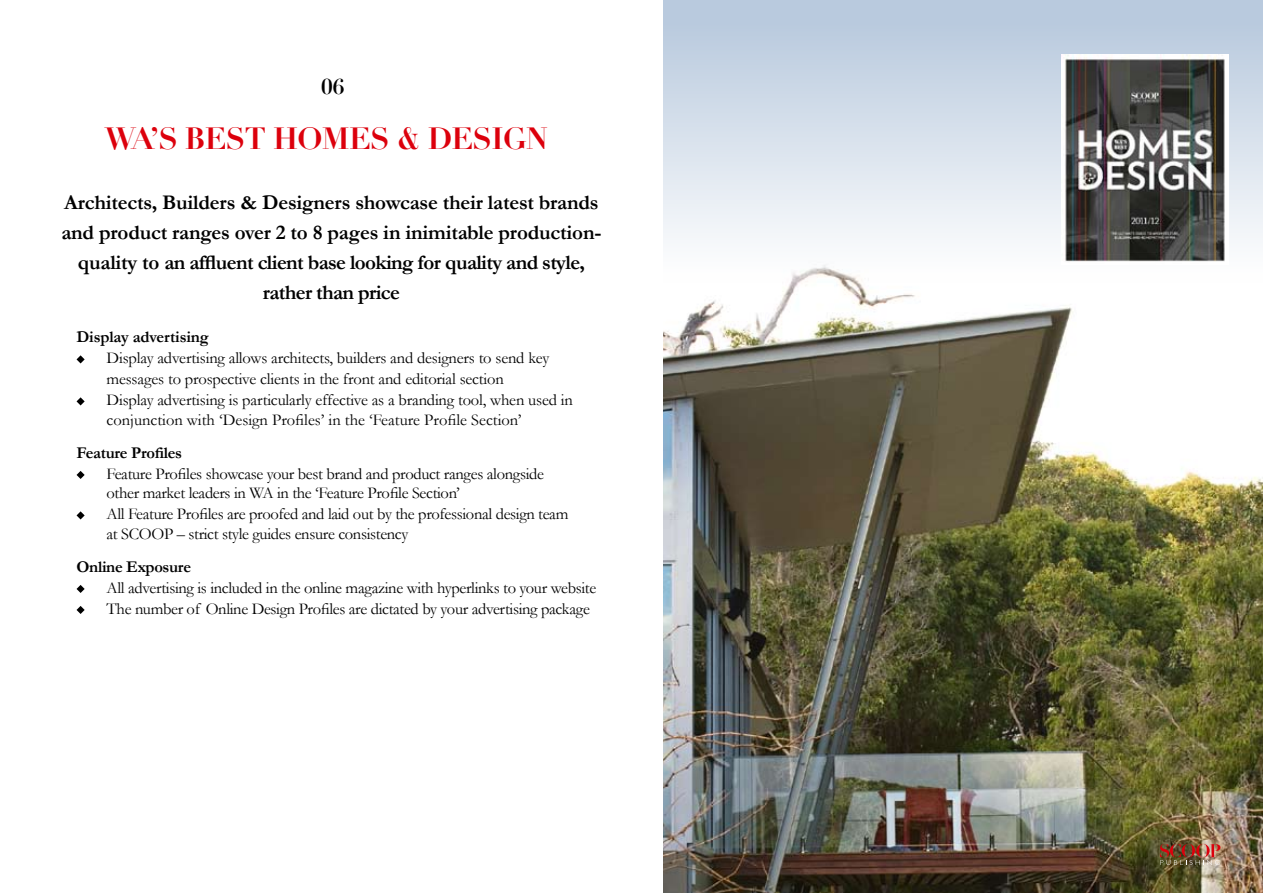
<style>
.page{position:relative;width:1263px;height:893px;background:#fff}
.page>*{position:absolute;margin:0;border:0;box-sizing:border-box;transform-origin:0 0}
.t1{font:700 30px "Didot";letter-spacing:-.02em;color:#dc000c}
.t2{font:700 21px/30px "Garamond";letter-spacing:-.01em;color:#000;text-align:center}
.t3{font:700 21px "Didot";color:#000}
.t4{font:16.5px/21px "Garamond";letter-spacing:-.02em;color:#000}
.t5{font:16.5px "Garamond";color:#000}
.t6{font:700 16.5px "Garamond";letter-spacing:-.02em;color:#000}
</style>
<div class="page">
<img style="left:663px;top:283px;width:600px;height:610px">
<div style="left:663px;top:0;width:600px;height:283px;background:linear-gradient(to bottom,#b4c6dc,#fffffe)"></div>
<svg style="left:77px;top:355px;width:8px;height:8px"></svg>
<svg style="left:77px;top:397px;width:8px;height:8px"></svg>
<svg style="left:77px;top:471px;width:8px;height:8px"></svg>
<svg style="left:77px;top:511px;width:8px;height:8px"></svg>
<svg style="left:77px;top:585px;width:8px;height:8px"></svg>
<svg style="left:77px;top:606px;width:8px;height:8px"></svg>
<img style="left:1061px;top:54px;width:168px;height:211px">
<svg style="left:1160px;top:844px;width:60px;height:21px"></svg>
<p class="t3" style="left:321px;top:73px;width:25px">06</p>
<h1 class="t1" style="left:105px;top:120px;width:216px">WA’S BEST HOMES</h1>
<h1 class="t1" style="left:397px;top:120px;width:52px">&amp; DESIGN</h1>
<p class="t2" style="left:61px;top:187px;width:541px">Architects, Builders &amp; Designers showcase their latest brands and product ranges over 2 to 8 pages in inimitable production&shy;quality to an affluent client base looking for quality and style, rather than price</p>
<p class="t6" style="left:77px;top:327px;width:134px">Display advertising</p>
<p class="t4" style="left:107px;top:348px;width:468px">Display advertising allows architects, builders and designers to send key messages to prospective clients in the front and editorial section<br>Display advertising is particularly effective as a branding tool, when used in</p>
<p class="t5" style="left:107px;top:410px;width:416px">conjunction with ‘Design Profiles’ in the ‘Feature Profile Section’</p>
<p class="t6" style="left:77px;top:443px;width:107px">Feature Profiles</p>
<p class="t4" style="left:107px;top:464px;width:439px;line-height:19.5px">Feature Profiles showcase your best brand and product ranges alongside other market leaders in WA in the ‘Feature Profile Section’</p>
<p class="t4" style="left:107px;top:504px;width:463px;line-height:19.5px">All Feature Profiles are proofed and laid out by the professional design team at Sc oop – strict style guides ensure consistency</p>
<p class="t6" style="left:77px;top:557px;width:116px">Online Exposure</p>
<p class="t4" style="left:107px;top:577px;width:491px">All advertising is included in the online magazine with hyperlinks to your website<br>The number of Online Design Profiles are dictated by your advertising package</p>
</div>
